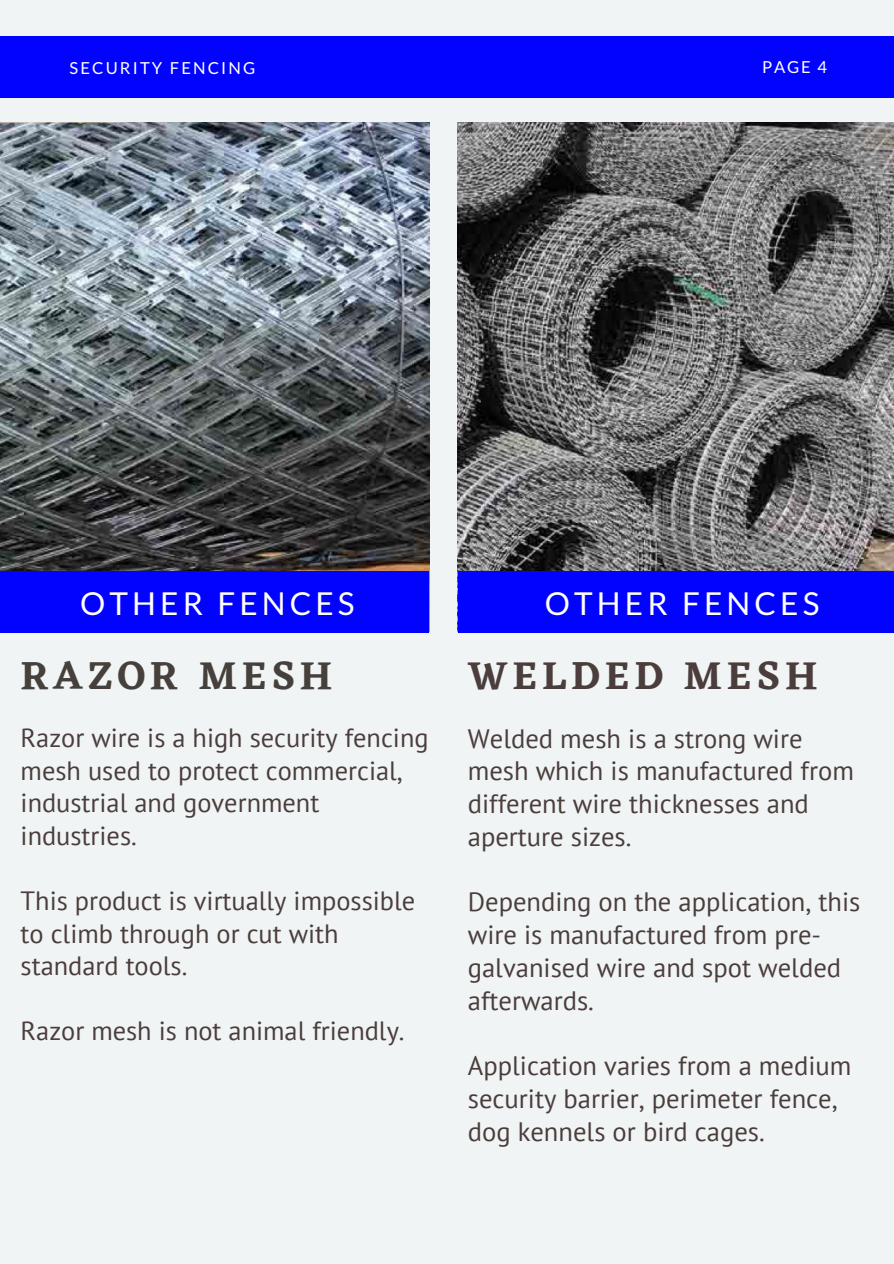
<style>
.page{position:relative;width:894px;height:1264px;background:#fff}
.page>*{position:absolute;margin:0;border:0;box-sizing:border-box;transform-origin:0 0}
.t1{font:600 40.5px "Eczar";letter-spacing:.12em;color:#4a3d3c}
.t2{font:600 40.5px "Eczar";letter-spacing:.12em;color:#45403b}
.t3{font:31.65px "Lato";letter-spacing:.13em;color:#fff}
.t4{font:26.55px/32.7px "PT Sans";color:#4a3d3c}
.t5{font:26.4px/32.5px "PT Sans";color:#4a3d3c}
.t6{font:16.5px "Lato";letter-spacing:.13em;color:#fff}
</style>
<div class="page">
<div style="left:0;top:0;width:893px;height:1263px;background:#f0f4f4"></div>
<div style="left:0;top:37px;width:893px;height:61px;background:#0203ff"></div>
<img style="left:457px;top:123px;width:436px;height:508px">
<img style="left:0;top:123px;width:429px;height:508px">
<div style="left:458px;top:572px;width:435px;height:60px;background:#0203ff"></div>
<div style="left:0;top:572px;width:428px;height:60px;background:#0203ff"></div>
<p class="t6" style="left:69px;top:58px;width:187px">SECURITY FENCING</p>
<p class="t6" style="left:761px;top:57px;width:66px">PAGE 4</p>
<p class="t3" style="left:80px;top:583px;width:276px">OTHER FENCES</p>
<p class="t3" style="left:544px;top:583px;width:276px">OTHER FENCES</p>
<h1 class="t2" style="left:21px;top:651px;width:313px">RAZOR MESH</h1>
<h1 class="t1" style="left:467px;top:651px;width:351px">WELDED MESH</h1>
<p class="t5" style="left:21px;top:721px;width:409px">Razor wire is a high security fencing mesh used to protect commercial, industrial and government industries.</p>
<p class="t4" style="left:467px;top:721px;width:387px">Welded mesh is a strong wire mesh which is manufactured from different wire thicknesses and aperture sizes.</p>
<p class="t5" style="left:21px;top:884px;width:396px">This product is virtually impossible to climb through or cut with standard tools.</p>
<p class="t5" style="left:21px;top:1014px;width:385px">Razor mesh is not animal friendly.</p>
<p class="t4" style="left:467px;top:885px;width:394px">Depending on the application, this wire is manufactured from pre&shy;galvanised wire and spot welded afterwards.</p>
<p class="t4" style="left:467px;top:1049px;width:385px">Application varies from a medium security barrier, perimeter fence, dog kennels or bird cages.</p>
</div>
